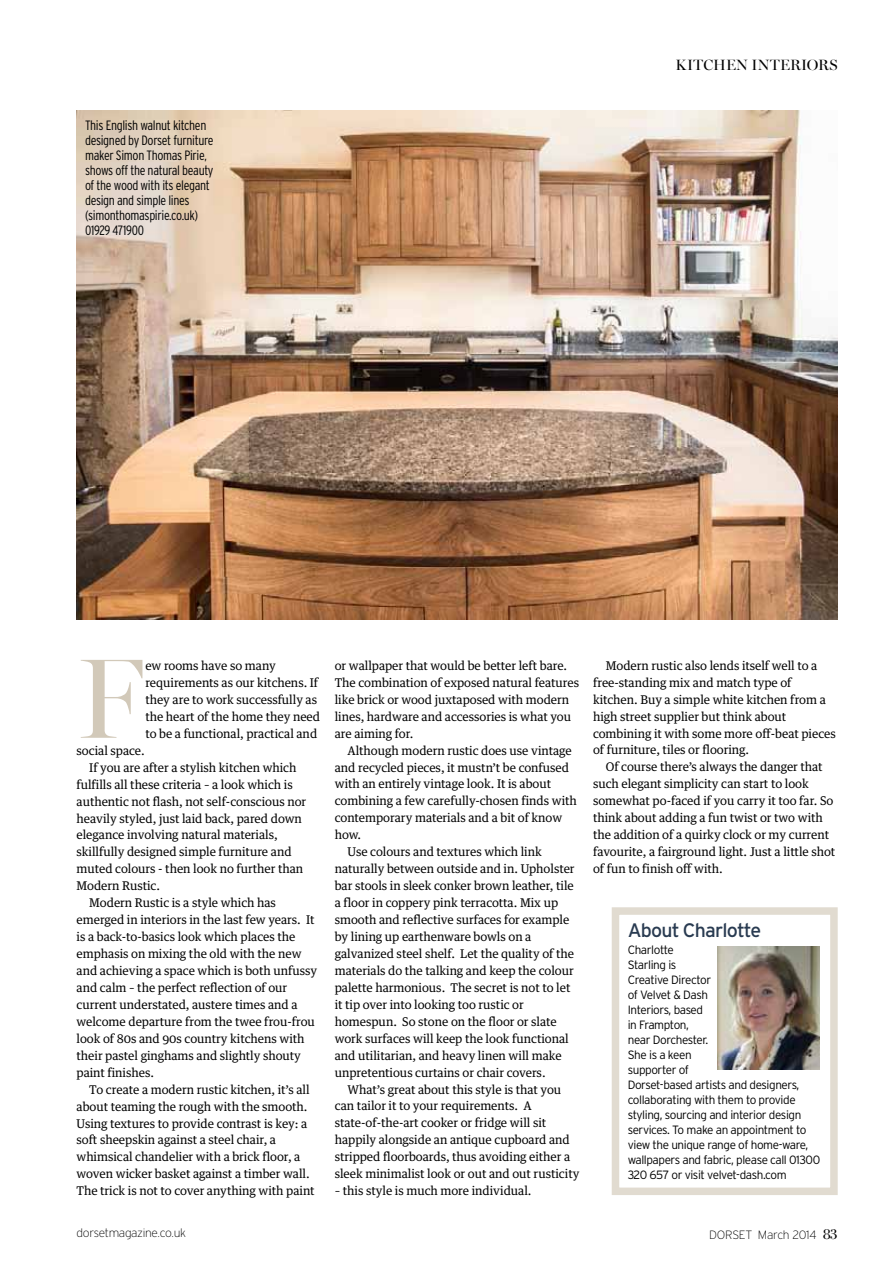
<style>
.page{position:relative;width:893px;height:1263px;background:#fff}
.page>*{position:absolute;margin:0;border:0;box-sizing:border-box;transform-origin:0 0}
.t1{font:114px "Miller Banner";color:#d2c9b9}
.t2{font:19.5px "Interstate";letter-spacing:-.04em;color:#293b51}
.t3{font:15px "Miller Banner";letter-spacing:.015em;color:#000}
.t4{font:300 condensed 13.5px/15px "Interstate";letter-spacing:-.025em;color:#000}
.t5{font:12px/17px "Guardian Text Egyp";letter-spacing:-.005em;color:#000}
.t6{font:300 12px/15px "Interstate";letter-spacing:-.035em;color:#000}
.t7{font:200 12px "Interstate";letter-spacing:-.025em;color:#000}
.s1{font-family:"Bodoni";font-weight:400;font-size:15px}
</style>
<div class="page">
<div style="left:612px;top:907px;width:226px;height:288px;border:8px solid #e1dbd0"></div>
<img style="left:718px;top:946px;width:101px;height:123px">
<img style="left:77px;top:111px;width:761px;height:508px">
<p class="t4" style="left:85px;top:118px;width:130px">This English walnut kitchen designed by Dorset furniture maker Simon Thomas Pirie, shows off the natural beauty of the wood with its elegant design and simple lines (simonthomaspirie.co.uk)<br>01929 471900</p>
<p class="t3" style="left:676px;top:56px;width:164px">KITCHEN INTERIORS</p>
<h1 class="t1" style="left:77px;top:631px;width:69px">F</h1>
<p class="t5" style="left:145px;top:656px;width:176px">ew rooms have so many requirements as our kitchens. If they are to work successfully as the heart of the home they need to be a functional, practical and</p>
<p class="t5" style="left:77px;top:741px;width:70px">social space.</p>
<p class="t5" style="left:89px;top:758px;width:209px">If you are after a stylish kitchen which</p>
<p class="t5" style="left:77px;top:775px;width:218px">fulfills all these criteria – a look which is</p>
<p class="t5" style="left:77px;top:791px;width:231px">authentic not flash, not self-conscious nor</p>
<p class="t5" style="left:77px;top:808px;width:227px">heavily styled, just laid back, pared down</p>
<p class="t5" style="left:77px;top:825px;width:203px">elegance involving natural materials,</p>
<p class="t5" style="left:77px;top:842px;width:217px">skillfully designed simple furniture and</p>
<p class="t5" style="left:77px;top:859px;width:228px">muted colours - then look no further than</p>
<p class="t5" style="left:77px;top:876px;width:85px">Modern Rustic.</p>
<p class="t5" style="left:89px;top:893px;width:188px">Modern Rustic is a style which has</p>
<p class="t5" style="left:77px;top:910px;width:239px">emerged in interiors in the last few years. It</p>
<p class="t5" style="left:77px;top:927px;width:220px">is a back-to-basics look which places the</p>
<p class="t5" style="left:77px;top:944px;width:226px">emphasis on mixing the old with the new</p>
<p class="t5" style="left:77px;top:961px;width:242px">and achieving a space which is both unfussy</p>
<p class="t5" style="left:77px;top:978px;width:212px">and calm – the perfect reflection of our</p>
<p class="t5" style="left:77px;top:995px;width:223px">current understated, austere times and a</p>
<p class="t5" style="left:77px;top:1012px;width:240px">welcome departure from the twee frou-frou</p>
<p class="t5" style="left:77px;top:1029px;width:229px">look of 80s and 90s country kitchens with</p>
<p class="t5" style="left:77px;top:1046px;width:226px">their pastel ginghams and slightly shouty</p>
<p class="t5" style="left:77px;top:1063px;width:79px">paint finishes.</p>
<p class="t5" style="left:89px;top:1080px;width:222px">To create a modern rustic kitchen, it’s all</p>
<p class="t5" style="left:77px;top:1096px;width:233px">about teaming the rough with the smooth.</p>
<p class="t5" style="left:77px;top:1113px;width:232px">Using textures to provide contrast is key: a</p>
<p class="t5" style="left:77px;top:1130px;width:201px">soft sheepskin against a steel chair, a</p>
<p class="t5" style="left:77px;top:1147px;width:225px">whimsical chandelier with a brick floor, a</p>
<p class="t5" style="left:77px;top:1164px;width:235px">woven wicker basket against a timber wall.</p>
<p class="t5" style="left:77px;top:1181px;width:240px">The trick is not to cover anything with paint</p>
<p class="t5" style="left:335px;top:656px;width:246px">or wallpaper that would be better left bare.<br>The combination of exposed natural features like brick or wood juxtaposed with modern lines, hardware and accessories is what you are aiming for.</p>
<p class="t5" style="left:348px;top:741px;width:226px">Although modern rustic does use vintage</p>
<p class="t5" style="left:335px;top:757px;width:236px">and recycled pieces, it mustn’t be confused</p>
<p class="t5" style="left:335px;top:774px;width:218px">with an entirely vintage look. It is about</p>
<p class="t5" style="left:335px;top:791px;width:244px">combining a few carefully-chosen finds with</p>
<p class="t5" style="left:335px;top:808px;width:229px">contemporary materials and a bit of know</p>
<p class="t5" style="left:335px;top:825px;width:28px">how.</p>
<p class="t5" style="left:348px;top:842px;width:196px">Use colours and textures which link</p>
<p class="t5" style="left:335px;top:859px;width:241px">naturally between outside and in. Upholster</p>
<p class="t5" style="left:335px;top:876px;width:241px">bar stools in sleek conker brown leather, tile</p>
<p class="t5" style="left:335px;top:893px;width:225px">a floor in coppery pink terracotta. Mix up</p>
<p class="t5" style="left:335px;top:910px;width:236px">smooth and reflective surfaces for example</p>
<p class="t5" style="left:335px;top:927px;width:198px">by lining up earthenware bowls on a</p>
<p class="t5" style="left:335px;top:944px;width:241px">galvanized steel shelf. Let the quality of the</p>
<p class="t5" style="left:335px;top:961px;width:240px">materials do the talking and keep the colour</p>
<p class="t5" style="left:335px;top:978px;width:237px">palette harmonious. The secret is not to let</p>
<p class="t5" style="left:335px;top:995px;width:191px">it tip over into looking too rustic or</p>
<p class="t5" style="left:335px;top:1012px;width:223px">homespun. So stone on the floor or slate</p>
<p class="t5" style="left:335px;top:1029px;width:235px">work surfaces will keep the look functional</p>
<p class="t5" style="left:335px;top:1045px;width:228px">and utilitarian, and heavy linen will make</p>
<p class="t5" style="left:335px;top:1062px;width:212px">unpretentious curtains or chair covers.</p>
<p class="t5" style="left:348px;top:1079px;width:215px">What’s great about this style is that you</p>
<p class="t5" style="left:335px;top:1096px;width:198px">can tailor it to your requirements. A</p>
<p class="t5" style="left:335px;top:1113px;width:213px">state-of-the-art cooker or fridge will sit</p>
<p class="t5" style="left:335px;top:1130px;width:237px">happily alongside an antique cupboard and</p>
<p class="t5" style="left:335px;top:1147px;width:237px">stripped floorboards, thus avoiding either a</p>
<p class="t5" style="left:335px;top:1164px;width:246px">sleek minimalist look or out and out rusticity</p>
<p class="t5" style="left:335px;top:1181px;width:198px">– this style is much more individual.</p>
<p class="t5" style="left:593px;top:656px;width:244px;text-indent:13px">Modern rustic also lends itself well to a free-standing mix and match type of kitchen. Buy a simple white kitchen from a high street supplier but think about combining it with some more off-beat pieces of furniture, tiles or flooring.</p>
<p class="t5" style="left:593px;top:757px;width:244px;text-indent:13px">Of course there’s always the danger that such elegant simplicity can start to look somewhat po-faced if you carry it too far. So think about adding a fun twist or two with the addition of a quirky clock or my current favourite, a fairground light. Just a little shot of fun to finish off with.</p>
<h2 class="t2" style="left:628px;top:919px;width:135px">About Charlotte</h2>
<p class="t6" style="left:628px;top:942px;width:194px">Charlotte<br>Starling is<br>Creative Director<br>of Velvet &amp; Dash<br>Interiors, based<br>in Frampton,<br>near Dorchester.<br>She is a keen<br>supporter of<br>Dorset-based artists and designers, collaborating with them to provide styling, sourcing and interior design services. To make an appointment to view the unique range of home-ware, wallpapers and fabric, please call 01300<br>320 657 or visit velvet-dash.com</p>
<p class="t7" style="left:77px;top:1226px;width:111px">dorsetmagazine.co.uk</p>
<p class="t7" style="left:709px;top:1228px;width:130px">DORSET March 2014 <span class="s1">83</span></p>
</div>
